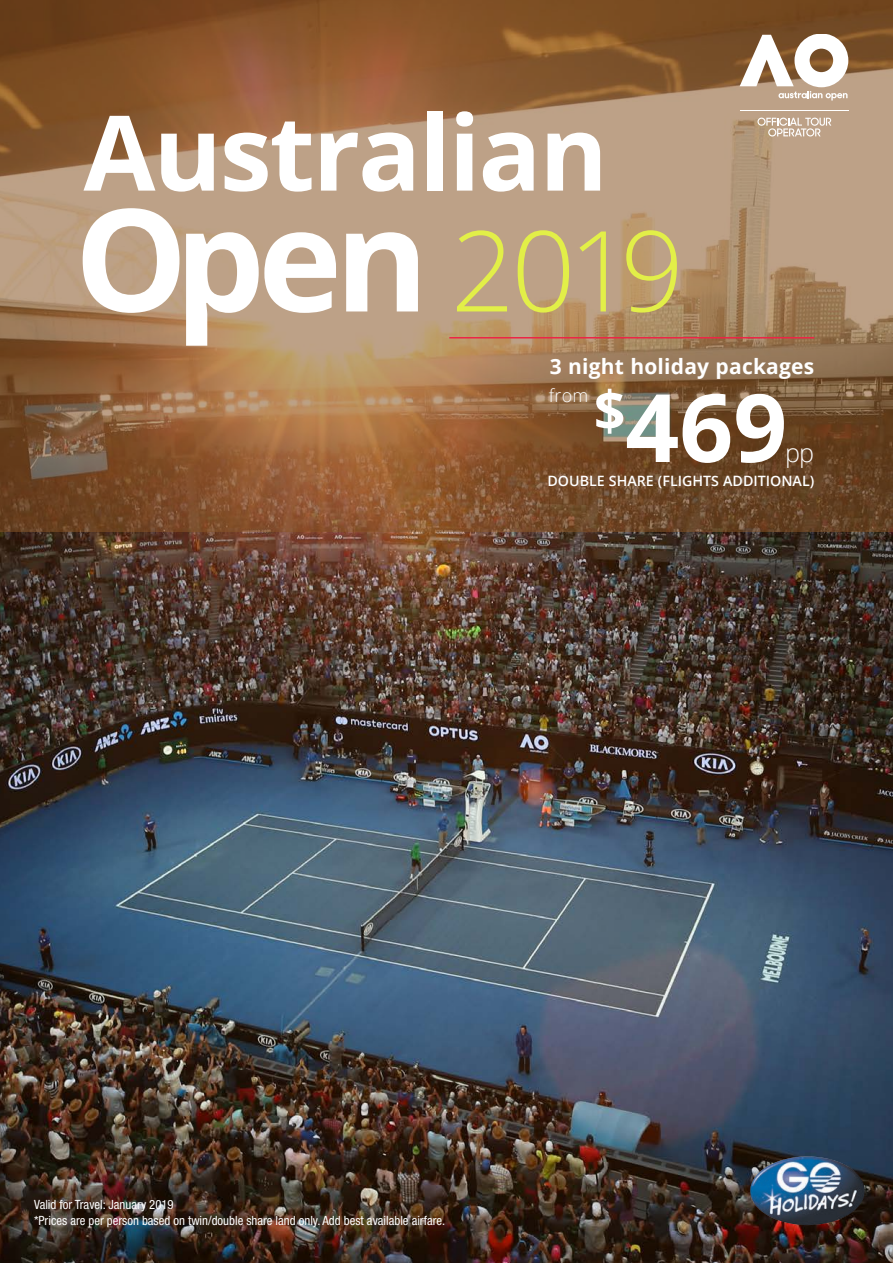
<style>
.page{position:relative;width:893px;height:1263px;background:#fff}
.page>*{position:absolute;margin:0;border:0;box-sizing:border-box;transform-origin:0 0}
.t1{font:700 142.35px "Open Sans";color:#fff}
.t2{font:700 104.25px "Open Sans";letter-spacing:-.02em;color:#fff}
.t3{font:700 94.5px "Open Sans";color:#fff}
.t4{font:300 25.2px "Open Sans";color:#fff}
.t5{font:700 21px "Open Sans";letter-spacing:.01em;color:#fff}
.t6{font:300 18px "Open Sans";color:#fff}
.t7{font:600 14.25px "Open Sans";color:#fff}
.t8{font:condensed 12.75px/16.5px "Helvetica Neue LT Std";color:#fff}
.s1{font-weight:300;font-size:112.05px;color:#e2ef48}
</style>
<div class="page">
<img style="left:0;top:532px;width:893px;height:731px">
<svg style="left:0;top:0;width:893px;height:532px;background:#9c7654"></svg>
<hr style="left:449px;top:337px;width:365px;height:1px;background:#ed2646">
<hr style="left:740px;top:110px;width:108px;height:1px;background:#fff">
<svg style="left:740px;top:35px;width:108px;height:66px"></svg>
<svg style="left:757px;top:118px;width:74px;height:18px"></svg>
<img style="left:750px;top:1156px;width:115px;height:69px">
<h2 class="t2" style="left:83px;top:79px;width:526px">Australian</h2>
<h1 class="t1" style="left:74px;top:159px;width:611px">Open <span class="s1">2019</span></h1>
<h3 class="t5" style="left:550px;top:352px;width:266px">3 night holiday packages</h3>
<h3 class="t6" style="left:549px;top:383px;width:41px">from</h3>
<h3 class="t3" style="left:594px;top:361px;width:195px"><sup>$</sup>469</h3>
<h3 class="t4" style="left:785px;top:436px;width:31px">pp</h3>
<p class="t7" style="left:547px;top:471px;width:268px">DOUBLE SHARE (FLIGHTS ADDITIONAL)</p>
<p class="t8" style="left:34px;top:1196px;width:413px">Valid for Travel: January 2019<br>*Prices are per person based on twin/double share land only. Add best available airfare.</p>
</div>
